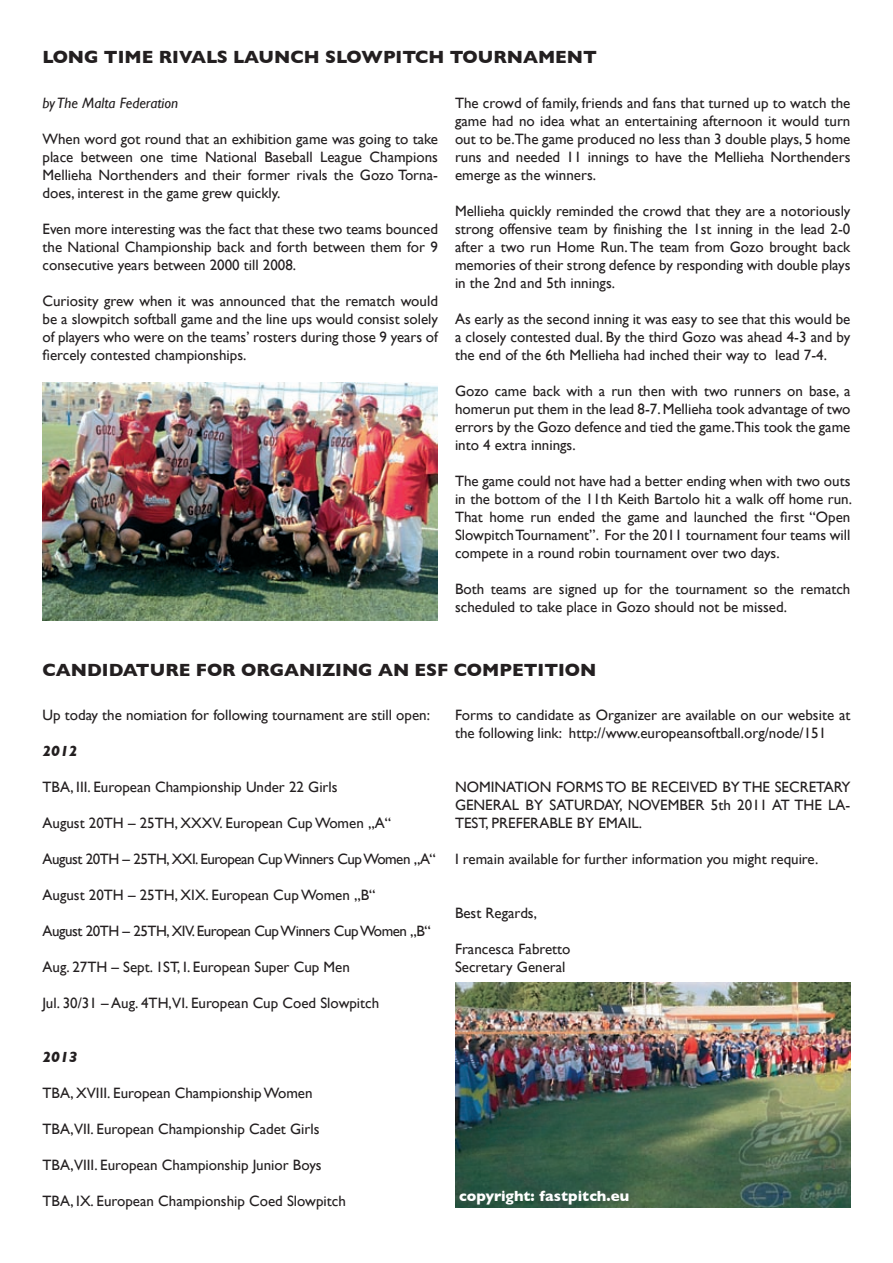
<style>
.page{position:relative;width:893px;height:1263px;background:#fff}
.page>*{position:absolute;margin:0;border:0;box-sizing:border-box;transform-origin:0 0}
.t1{font:700 18px "Gill Sans";color:#231f20}
.t2{font:15px/18px "Gill Sans";color:#231f20;text-align:justify}
.t3{font:15px "Gill Sans";letter-spacing:-.03em;color:#231f20}
.t4{font:700 15px "Gill Sans";color:#fff}
.t5{font:italic 15px "Gill Sans";color:#231f20}
.t6{font:italic 700 15px "Gill Sans";color:#231f20}
</style>
<div class="page">
<img style="left:43px;top:383px;width:395px;height:238px">
<img style="left:455px;top:982px;width:395px;height:225px">
<p class="t1" style="left:43px;top:47px;width:556px">LONG TIME RIVALS LAUNCH SLOWPITCH TOURNAMENT</p>
<p class="t5" style="left:43px;top:94px;width:137px">by The Malta Federation</p>
<p class="t2" style="left:43px;top:130px;width:397px">When word got round that an exhibition game was going to take place between one time National Baseball League Champions Mellieha Northenders and their former rivals the Gozo Torna&shy;does, interest in the game grew quickly.</p>
<p class="t2" style="left:43px;top:220px;width:397px">Even more interesting was the fact that these two teams bounced the National Championship back and forth between them for 9 consecutive years between 2000 till 2008.</p>
<p class="t2" style="left:43px;top:292px;width:397px">Curiosity grew when it was announced that the rematch would be a slowpitch softball game and the line ups would consist solely of players who were on the teams’ rosters during those 9 years of fiercely contested championships.</p>
<p class="t2" style="left:455px;top:94px;width:397px">The crowd of family, friends and fans that turned up to watch the game had no idea what an entertaining afternoon it would turn out to be.The game produced no less than 3 double plays, 5 home runs and needed 11 innings to have the Mellieha Northenders emerge as the winners.</p>
<p class="t2" style="left:455px;top:202px;width:397px">Mellieha quickly reminded the crowd that they are a notoriously strong offensive team by finishing the 1st inning in the lead 2-0 after a two run Home Run. The team from Gozo brought back memories of their strong defence by responding with double plays in the 2nd and 5th innings.</p>
<p class="t2" style="left:455px;top:310px;width:397px">As early as the second inning it was easy to see that this would be a closely contested dual. By the third Gozo was ahead 4-3 and by the end of the 6th Mellieha had inched their way to lead 7-4.</p>
<p class="t2" style="left:455px;top:382px;width:397px">Gozo came back with a run then with two runners on base, a homerun put them in the lead 8-7. Mellieha took advantage of two errors by the Gozo defence and tied the game.This took the game into 4 extra innings.</p>
<p class="t2" style="left:455px;top:472px;width:398px">The game could not have had a better ending when with two outs in the bottom of the 11th Keith Bartolo hit a walk off home run.<br>That home run ended the game and launched the first “Open Slowpitch Tournament”. For the 2011 tournament four teams will compete in a round robin tournament over two days.</p>
<p class="t2" style="left:455px;top:580px;width:397px">Both teams are signed up for the tournament so the rematch scheduled to take place in Gozo should not be missed.</p>
<p class="t1" style="left:43px;top:659px;width:555px">CANDIDATURE FOR ORGANIZING AN ESF COMPETITION</p>
<p class="t2" style="left:43px;top:706px;width:389px">Up today the nomiation for following tournament are still open:</p>
<p class="t6" style="left:43px;top:742px;width:36px">2012</p>
<p class="t2" style="left:43px;top:778px;width:297px">TBA, III. European Championship Under 22 Girls</p>
<p class="t2" style="left:43px;top:814px;width:350px">August 20TH – 25TH, XXXV. European Cup Women „A“</p>
<p class="t3" style="left:43px;top:850px;width:395px">August 20TH – 25TH, XXI. European Cup Winners Cup Women „A“</p>
<p class="t2" style="left:43px;top:886px;width:335px">August 20TH – 25TH, XIX. European Cup Women „B“</p>
<p class="t3" style="left:43px;top:922px;width:390px">August 20TH – 25TH, XIV. European Cup Winners Cup Women „B“</p>
<p class="t2" style="left:43px;top:958px;width:309px">Aug. 27TH – Sept. 1ST, I. European Super Cup Men</p>
<p class="t2" style="left:43px;top:994px;width:338px">Jul. 30/31 – Aug. 4TH,VI. European Cup Coed Slowpitch</p>
<p class="t6" style="left:43px;top:1048px;width:36px">2013</p>
<p class="t2" style="left:43px;top:1084px;width:272px">TBA, XVIII. European Championship Women</p>
<p class="t2" style="left:43px;top:1120px;width:278px">TBA,VII. European Championship Cadet Girls</p>
<p class="t2" style="left:43px;top:1156px;width:281px">TBA,VIII. European Championship Junior Boys</p>
<p class="t2" style="left:43px;top:1192px;width:305px">TBA, IX. European Championship Coed Slowpitch</p>
<p class="t2" style="left:455px;top:706px;width:397px">Forms to candidate as Organizer are available on our website at the following link: http://www.europeansoftball.org/node/151</p>
<p class="t2" style="left:455px;top:778px;width:397px">NOMINATION FORMS TO BE RECEIVED BY THE SECRETARY GENERAL BY SATURDAY, NOVEMBER 5th 2011 AT THE LA-TEST, PREFERABLE BY EMAIL.</p>
<p class="t2" style="left:455px;top:850px;width:365px">I remain available for further information you might require.</p>
<p class="t2" style="left:455px;top:904px;width:84px">Best Regards,</p>
<p class="t2" style="left:455px;top:940px;width:117px">Francesca Fabretto<br>Secretary General</p>
<p class="t4" style="left:459px;top:1187px;width:172px">copyright: fastpitch.eu</p>
</div>
